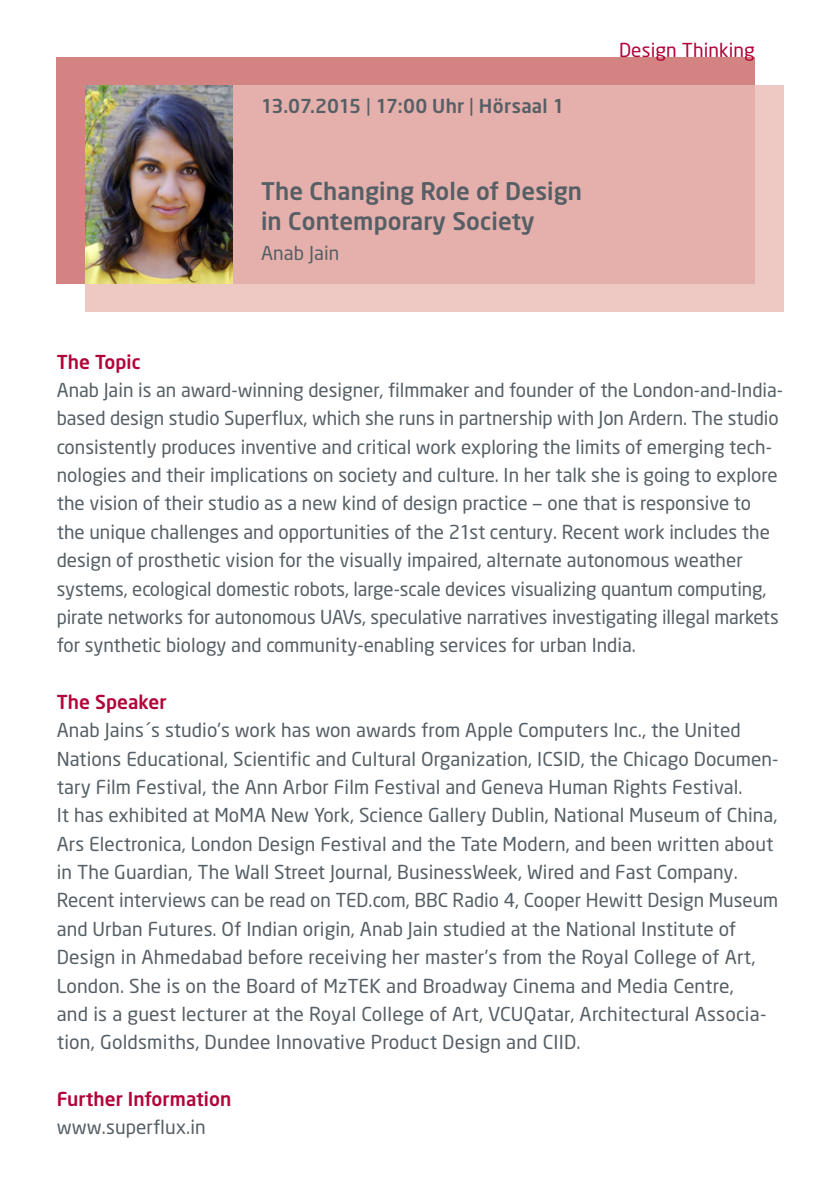
<style>
.page{position:relative;width:840px;height:1191px;background:#fff}
.page>*{position:absolute;margin:0;border:0;box-sizing:border-box;transform-origin:0 0}
.Headline_innen{font:500 24px/30px "Neo Sans";letter-spacing:.005em;color:#555f65}
.Copy{font:19px/28.4px "Neo Sans";color:#555f65}
.Copy-2{font:500 19px "Neo Sans";letter-spacing:.005em;color:#b10439}
.Copy-3{font:500 19px "Neo Sans";letter-spacing:.01em;color:#555f65}
.Copy-4{font:19px "Neo Sans";letter-spacing:.005em;color:#b10439}
.Headline_innen-2{font:19px "Neo Sans";letter-spacing:.005em;color:#555f65}
.s1{font-weight:400}
</style>
<div class="page">
<div style="left:57px;top:57px;width:697px;height:226px;background:#d48383"></div>
<div style="left:85px;top:85px;width:697px;height:227px;background:#eec9c3"></div>
<div style="left:85px;top:85px;width:669px;height:198px;background:#e5b0ac"></div>
<img style="left:85px;top:85px;width:147px;height:198px">
<p class="Copy-3" style="left:261px;top:94px;width:305px">13.07.2015 <span class="s1">|</span> 17:00 Uhr <span class="s1">|</span> Hörsaal 1</p>
<p class="Headline_innen" style="left:261px;top:176px;width:322px">The Changing Role of Design in Contemporary Society</p>
<p class="Headline_innen-2" style="left:261px;top:241px;width:80px">Anab Jain</p>
<p class="Copy-4" style="left:618px;top:38px;width:137px">Design Thinking</p>
<p class="Copy-2" style="left:57px;top:350px;width:85px">The Topic</p>
<p class="Copy" style="left:57px;top:375px;width:727px">Anab Jain is an award-winning designer, filmmaker and founder of the London-and-India&shy;based design studio Superflux, which she runs in partnership with Jon Ardern. The studio consistently produces inventive and critical work exploring the limits of emerging tech&shy;nologies and their implications on society and culture. In her talk she is going to explore the vision of their studio as a new kind of design practice — one that is responsive to the unique challenges and opportunities of the 21st century. Recent work includes the design of prosthetic vision for the visually impaired, alternate autonomous weather systems, ecological domestic robots, large-scale devices visualizing quantum computing, pirate networks for autonomous UAVs, speculative narratives investigating illegal markets for synthetic biology and community-enabling services for urban India.</p>
<p class="Copy-2" style="left:57px;top:690px;width:111px">The Speaker</p>
<p class="Copy" style="left:57px;top:716px;width:723px">Anab Jains´s studio’s work has won awards from Apple Computers Inc., the United Nations Educational, Scientific and Cultural Organization, ICSID, the Chicago Documen&shy;tary Film Festival, the Ann Arbor Film Festival and Geneva Human Rights Festival.<br>It has exhibited at MoMA New York, Science Gallery Dublin, National Museum of China, Ars Electronica, London Design Festival and the Tate Modern, and been written about in The Guardian, The Wall Street Journal, BusinessWeek, Wired and Fast Company.<br>Recent interviews can be read on TED.com, BBC Radio 4, Cooper Hewitt Design Museum and Urban Futures. Of Indian origin, Anab Jain studied at the National Institute of Design in Ahmedabad before receiving her master’s from the Royal College of Art, London. She is on the Board of MzTEK and Broadway Cinema and Media Centre,<br>and is a guest lecturer at the Royal College of Art, VCUQatar, Architectural Associa&shy;tion, Goldsmiths, Dundee Innovative Product Design and CIID.</p>
<p class="Copy-2" style="left:57px;top:1087px;width:176px">Further Information</p>
<p class="Copy" style="left:57px;top:1112px;width:150px">www.superflux.in</p>
</div>
